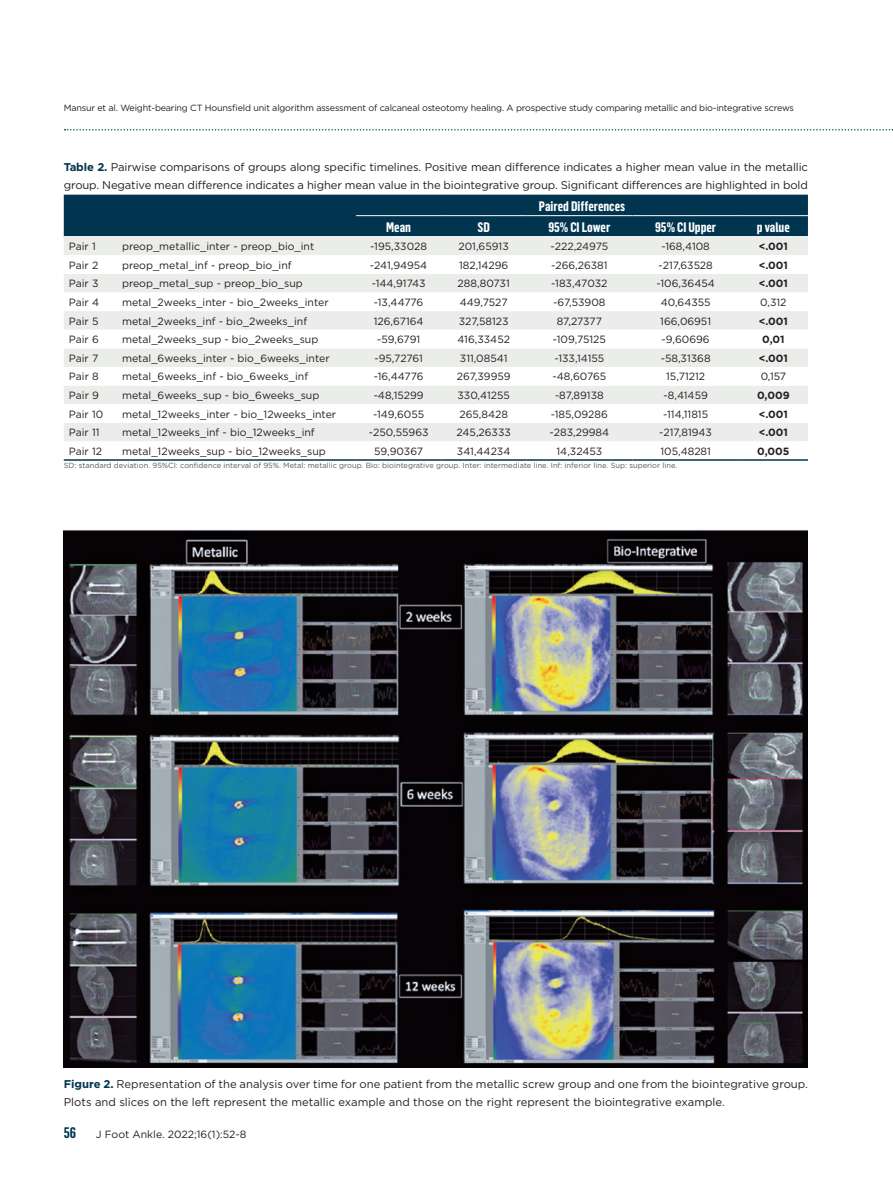
<style>
.page{position:relative;width:893px;height:1191px;background:#fff}
.page>*{position:absolute;margin:0;border:0;box-sizing:border-box;transform-origin:0 0}
.t1{font:600 15px "Flama Cond";color:#01344e}
.t2{font:700 13.5px "Flama Cond";color:#fff}
.t3{font:11.25px/18px "Gotham";letter-spacing:-.01em;color:#231f20}
.t4{font:10.5px "Gotham";color:#231f20}
.t5{font:700 10.5px "Gotham";color:#231f20}
.t6{font:9px "Gotham";letter-spacing:-.02em;color:#231f20}
.t7{font:7.5px "Gotham";color:#57585a}
.s1{font-weight:700;color:#01344e}
</style>
<div class="page">
<svg style="left:65px;top:129px;width:828px;height:1px"></svg>
<img style="left:64px;top:529px;width:744px;height:538px">
<div style="left:64px;top:195px;width:744px;height:41px;background:#01344e"></div>
<div style="left:64px;top:237px;width:744px;height:18px;background:#eaedea"></div>
<svg style="left:64px;top:274px;width:744px;height:167px;fill:#eaedea"></svg>
<hr style="left:356px;top:215px;width:85px;height:1px;background:#fff">
<hr style="left:441px;top:215px;width:85px;height:1px;background:#fff">
<hr style="left:526px;top:215px;width:106px;height:1px;background:#fff">
<hr style="left:632px;top:215px;width:107px;height:1px;background:#fff">
<hr style="left:739px;top:215px;width:69px;height:1px;background:#fff">
<hr style="left:64px;top:459px;width:53px;height:2px;background:#01344e">
<hr style="left:117px;top:459px;width:239px;height:2px;background:#01344e">
<hr style="left:356px;top:459px;width:85px;height:2px;background:#01344e">
<hr style="left:441px;top:459px;width:85px;height:2px;background:#01344e">
<hr style="left:526px;top:459px;width:106px;height:2px;background:#01344e">
<hr style="left:632px;top:459px;width:107px;height:2px;background:#01344e">
<hr style="left:739px;top:459px;width:69px;height:2px;background:#01344e">
<p class="t6" style="left:64px;top:102px;width:732px">Mansur et al. Weight-bearing CT Hounsfield unit algorithm assessment of calcaneal osteotomy healing. A prospective study comparing metallic and bio-integrative screws</p>
<p class="t3" style="left:64px;top:157px;width:746px"><span class="s1">Table 2.</span> Pairwise comparisons of groups along specific timelines. Positive mean difference indicates a higher mean value in the metallic group. Negative mean difference indicates a higher mean value in the biointegrative group. Significant differences are highlighted in bold</p>
<p class="t2" style="left:539px;top:196px;width:88px">Paired Differences</p>
<p class="t2" style="left:386px;top:217px;width:26px">Mean</p>
<p class="t2" style="left:477px;top:217px;width:14px">SD</p>
<p class="t2" style="left:548px;top:217px;width:63px">95% CI Lower</p>
<p class="t2" style="left:655px;top:217px;width:63px">95% CI Upper</p>
<p class="t2" style="left:757px;top:217px;width:34px">p value</p>
<p class="t4" style="left:69px;top:240px;width:28px">Pair 1</p>
<p class="t4" style="left:122px;top:240px;width:194px">preop_metallic_inter - preop_bio_int</p>
<p class="t4" style="left:370px;top:240px;width:58px">-195,33028</p>
<p class="t4" style="left:459px;top:240px;width:52px">201,65913</p>
<p class="t4" style="left:550px;top:240px;width:59px">-222,24975</p>
<p class="t4" style="left:661px;top:240px;width:50px">-168,4108</p>
<p class="t5" style="left:759px;top:239px;width:31px">&lt;.001</p>
<p class="t4" style="left:69px;top:258px;width:31px">Pair 2</p>
<p class="t4" style="left:122px;top:258px;width:171px">preop_metal_inf - preop_bio_inf</p>
<p class="t4" style="left:370px;top:258px;width:59px">-241,94954</p>
<p class="t4" style="left:459px;top:258px;width:51px">182,14296</p>
<p class="t4" style="left:551px;top:258px;width:58px">-266,26381</p>
<p class="t4" style="left:658px;top:258px;width:56px">-217,63528</p>
<p class="t5" style="left:759px;top:258px;width:31px">&lt;.001</p>
<p class="t4" style="left:69px;top:277px;width:31px">Pair 3</p>
<p class="t4" style="left:122px;top:277px;width:182px">preop_metal_sup - preop_bio_sup</p>
<p class="t4" style="left:372px;top:277px;width:55px">-144,91743</p>
<p class="t4" style="left:458px;top:277px;width:54px">288,80731</p>
<p class="t4" style="left:551px;top:277px;width:58px">-183,47032</p>
<p class="t4" style="left:656px;top:277px;width:60px">-106,36454</p>
<p class="t5" style="left:759px;top:277px;width:31px">&lt;.001</p>
<p class="t4" style="left:69px;top:295px;width:32px">Pair 4</p>
<p class="t4" style="left:122px;top:295px;width:208px">metal_2weeks_inter - bio_2weeks_inter</p>
<p class="t4" style="left:374px;top:295px;width:51px">-13,44776</p>
<p class="t4" style="left:460px;top:295px;width:49px">449,7527</p>
<p class="t4" style="left:553px;top:295px;width:54px">-67,53908</p>
<p class="t4" style="left:661px;top:295px;width:51px">40,64355</p>
<p class="t4" style="left:760px;top:295px;width:28px">0,312</p>
<p class="t4" style="left:69px;top:314px;width:31px">Pair 5</p>
<p class="t4" style="left:122px;top:314px;width:187px">metal_2weeks_inf - bio_2weeks_inf</p>
<p class="t4" style="left:374px;top:314px;width:51px">126,67164</p>
<p class="t4" style="left:459px;top:314px;width:51px">327,58123</p>
<p class="t4" style="left:557px;top:314px;width:47px">87,27377</p>
<p class="t4" style="left:660px;top:314px;width:52px">166,06951</p>
<p class="t5" style="left:759px;top:314px;width:31px">&lt;.001</p>
<p class="t4" style="left:69px;top:333px;width:31px">Pair 6</p>
<p class="t4" style="left:122px;top:333px;width:198px">metal_2weeks_sup - bio_2weeks_sup</p>
<p class="t4" style="left:377px;top:333px;width:45px">-59,6791</p>
<p class="t4" style="left:457px;top:333px;width:54px">416,33452</p>
<p class="t4" style="left:553px;top:333px;width:55px">-109,75125</p>
<p class="t4" style="left:662px;top:333px;width:50px">-9,60696</p>
<p class="t5" style="left:762px;top:332px;width:24px">0,01</p>
<p class="t4" style="left:69px;top:351px;width:31px">Pair 7</p>
<p class="t4" style="left:122px;top:351px;width:209px">metal_6weeks_inter - bio_6weeks_inter</p>
<p class="t4" style="left:374px;top:351px;width:50px">-95,72761</p>
<p class="t4" style="left:460px;top:351px;width:49px">311,08541</p>
<p class="t4" style="left:554px;top:351px;width:51px">-133,14155</p>
<p class="t4" style="left:661px;top:351px;width:51px">-58,31368</p>
<p class="t5" style="left:759px;top:351px;width:31px">&lt;.001</p>
<p class="t4" style="left:69px;top:370px;width:31px">Pair 8</p>
<p class="t4" style="left:122px;top:370px;width:188px">metal_6weeks_inf - bio_6weeks_inf</p>
<p class="t4" style="left:374px;top:370px;width:51px">-16,44776</p>
<p class="t4" style="left:457px;top:370px;width:55px">267,39959</p>
<p class="t4" style="left:552px;top:370px;width:55px">-48,60765</p>
<p class="t4" style="left:666px;top:370px;width:41px">15,71212</p>
<p class="t4" style="left:761px;top:370px;width:27px">0,157</p>
<p class="t4" style="left:69px;top:388px;width:31px">Pair 9</p>
<p class="t4" style="left:122px;top:388px;width:199px">metal_6weeks_sup - bio_6weeks_sup</p>
<p class="t4" style="left:374px;top:388px;width:51px">-48,15299</p>
<p class="t4" style="left:457px;top:388px;width:54px">330,41255</p>
<p class="t4" style="left:555px;top:388px;width:50px">-87,89138</p>
<p class="t4" style="left:664px;top:388px;width:46px">-8,41459</p>
<p class="t5" style="left:757px;top:388px;width:34px">0,009</p>
<p class="t4" style="left:69px;top:407px;width:36px">Pair 10</p>
<p class="t4" style="left:122px;top:407px;width:216px">metal_12weeks_inter - bio_12weeks_inter</p>
<p class="t4" style="left:373px;top:407px;width:53px">-149,6055</p>
<p class="t4" style="left:459px;top:407px;width:50px">265,8428</p>
<p class="t4" style="left:551px;top:407px;width:59px">-185,09286</p>
<p class="t4" style="left:663px;top:407px;width:46px">-114,11815</p>
<p class="t5" style="left:759px;top:407px;width:31px">&lt;.001</p>
<p class="t4" style="left:69px;top:426px;width:32px">Pair 11</p>
<p class="t4" style="left:122px;top:426px;width:194px">metal_12weeks_inf - bio_12weeks_inf</p>
<p class="t4" style="left:369px;top:426px;width:61px">-250,55963</p>
<p class="t4" style="left:456px;top:426px;width:56px">245,26333</p>
<p class="t4" style="left:549px;top:426px;width:61px">-283,29984</p>
<p class="t4" style="left:659px;top:426px;width:54px">-217,81943</p>
<p class="t5" style="left:759px;top:425px;width:31px">&lt;.001</p>
<p class="t4" style="left:69px;top:444px;width:35px">Pair 12</p>
<p class="t4" style="left:122px;top:444px;width:205px">metal_12weeks_sup - bio_12weeks_sup</p>
<p class="t4" style="left:374px;top:444px;width:51px">59,90367</p>
<p class="t4" style="left:457px;top:444px;width:55px">341,44234</p>
<p class="t4" style="left:557px;top:444px;width:47px">14,32453</p>
<p class="t4" style="left:660px;top:444px;width:52px">105,48281</p>
<p class="t5" style="left:757px;top:444px;width:34px">0,005</p>
<p class="t7" style="left:64px;top:460px;width:615px">SD: standard deviation. 95%CI: confidence interval of 95%. Metal: metallic group. Bio: biointegrative group. Inter: intermediate line. Inf: inferior line. Sup: superior line.</p>
<p class="t3" style="left:64px;top:1074px;width:746px"><span class="s1">Figure 2.</span> Representation of the analysis over time for one patient from the metallic screw group and one from the biointegrative group.<br>Plots and slices on the left represent the metallic example and those on the right represent the biointegrative example.</p>
<h1 class="t1" style="left:64px;top:1121px;width:14px">56</h1>
<p class="t4" style="left:96px;top:1127px;width:152px">J Foot Ankle. 2022;16(1):52-8</p>
</div>
